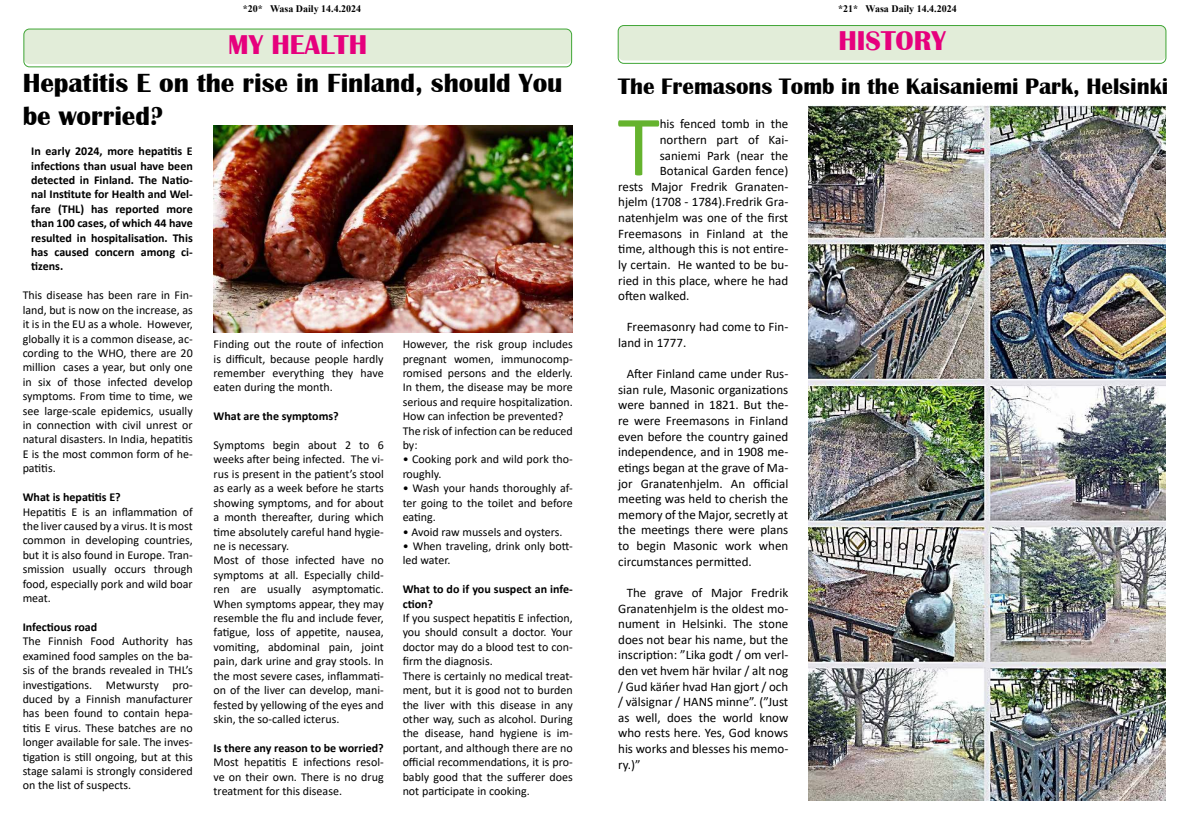
<style>
.page{position:relative;width:1191px;height:823px;background:#fff}
.page>*{position:absolute;margin:0;border:0;box-sizing:border-box;transform-origin:0 0}
.t1{font:86.7px "Calibri";color:#65b32e}
.t2{font:700 28px "Britannic";color:#e6007d}
.t3{font:700 27px/32.4px "Britannic";color:#000}
.t4{font:700 23px "Britannic";color:#000}
.t5{font:13px/15.6px "Calibri";color:#000;text-align:justify}
.t6{font:12px/14.4px "Calibri";color:#000;text-align:justify}
.t7{font:700 12px/14.4px "Calibri";color:#000;text-align:justify}
.t8{font:700 10px "Times New Roman";color:#000}
</style>
<div class="page">
<div style="left:24px;top:29px;width:547px;height:35px;background:#e2edd9;border-radius:6px"></div>
<div style="left:23px;top:29px;width:549px;height:38px;border:1px solid #3fa535;border-radius:6px"></div>
<img style="left:214px;top:125px;width:359px;height:207px">
<div style="left:618px;top:26px;width:548px;height:34px;background:#e2edd9;border-radius:6px"></div>
<div style="left:617px;top:25px;width:549px;height:39px;border:1px solid #3fa535;border-radius:6px"></div>
<img style="left:808px;top:105px;width:358px;height:694px">
<p class="t8" style="left:243px;top:2px;width:120px">*20* Wasa Daily 14.4.2024</p>
<p class="t8" style="left:838px;top:2px;width:120px">*21* Wasa Daily 14.4.2024</p>
<h2 class="t2" style="left:228px;top:29px;width:140px">MY HEALTH</h2>
<h2 class="t2" style="left:838px;top:25px;width:109px">HISTORY</h2>
<h3 class="t3" style="left:23px;top:67px;width:541px">Hepatitis E on the rise in Finland, should You be worried?</h3>
<p class="t7" style="left:31px;top:144px;width:163px">In early 2024, more hepatitis E infections than usual have been detected in Finland. The Natio&shy;nal Institute for Health and Wel&shy;fare (THL) has reported more than 100 cases, of which 44 have resulted in hospitalisation. This has caused concern among ci&shy;tizens.</p>
<p class="t6" style="left:23px;top:288px;width:172px">This disease has been rare in Fin&shy;land, but is now on the increase, as it is in the EU as a whole. However, globally it is a common disease, ac&shy;cording to the WHO, there are 20 million cases a year, but only one in six of those infected develop symptoms. From time to time, we see large-scale epidemics, usually in connection with civil unrest or natural disasters. In India, hepatitis E is the most common form of he&shy;patitis.</p>
<p class="t7" style="left:23px;top:489px;width:100px">What is hepatitis E?</p>
<p class="t6" style="left:23px;top:504px;width:172px">Hepatitis E is an inflammation of the liver caused by a virus. It is most common in developing countries, but it is also found in Europe. Tran&shy;smission usually occurs through food, especially pork and wild boar meat.</p>
<p class="t7" style="left:23px;top:619px;width:76px">Infectious road</p>
<p class="t6" style="left:23px;top:633px;width:172px">The Finnish Food Authority has examined food samples on the ba&shy;sis of the brands revealed in THL’s investigations. Metwursty pro&shy;duced by a Finnish manufacturer has been found to contain hepa&shy;titis E virus. These batches are no longer available for sale. The inves&shy;tigation is still ongoing, but at this stage salami is strongly considered on the list of suspects.</p>
<p class="t6" style="left:214px;top:336px;width:172px">Finding out the route of infection is difficult, because people hardly remember everything they have eaten during the month.</p>
<p class="t7" style="left:214px;top:408px;width:127px">What are the symptoms?</p>
<p class="t6" style="left:214px;top:437px;width:172px;text-align:left">Symptoms begin about 2 to 6 weeks after being infected. The vi&shy;rus is present in the patient’s stool as early as a week before he starts showing symptoms, and for about a month thereafter, during which time absolutely careful hand hygie&shy;ne is necessary.<br>Most of those infected have no symptoms at all. Especially child&shy;ren are usually asymptomatic.<br>When symptoms appear, they may resemble the flu and include fever, fatigue, loss of appetite, nausea, vomiting, abdominal pain, joint pain, dark urine and gray stools. In the most severe cases, inflammati&shy;on of the liver can develop, mani&shy;fested by yellowing of the eyes and skin, the so-called icterus.</p>
<p class="t7" style="left:214px;top:740px;width:172px">Is there any reason to be worried?</p>
<p class="t6" style="left:214px;top:754px;width:172px">Most hepatitis E infections resol&shy;ve on their own. There is no drug treatment for this disease.</p>
<p class="t6" style="left:403px;top:336px;width:172px;text-align:left">However, the risk group includes pregnant women, immunocomp&shy;romised persons and the elderly.<br>In them, the disease may be more serious and require hospitalization.<br>How can infection be prevented?<br>The risk of infection can be reduced by:</p>
<p class="t6" style="left:403px;top:451px;width:172px">• Cooking pork and wild pork tho&shy;roughly.</p>
<p class="t6" style="left:403px;top:480px;width:172px">• Wash your hands thoroughly af&shy;ter going to the toilet and before eating.</p>
<p class="t6" style="left:403px;top:523px;width:161px">• Avoid raw mussels and oysters.</p>
<p class="t6" style="left:403px;top:538px;width:172px">• When traveling, drink only bott&shy;led water.</p>
<p class="t7" style="left:403px;top:581px;width:172px">What to do if you suspect an infe&shy;ction?</p>
<p class="t6" style="left:403px;top:610px;width:172px;text-align:left">If you suspect hepatitis E infection, you should consult a doctor. Your doctor may do a blood test to con&shy;firm the diagnosis.<br>There is certainly no medical treat&shy;ment, but it is good not to burden the liver with this disease in any other way, such as alcohol. During the disease, hand hygiene is im&shy;portant, and although there are no official recommendations, it is pro&shy;bably good that the sufferer does not participate in cooking.</p>
<h3 class="t4" style="left:618px;top:73px;width:551px">The Fremasons Tomb in the Kaisaniemi Park, Helsinki</h3>
<h1 class="t1" style="left:617px;top:86px;width:44px">T</h1>
<p class="t5" style="left:660px;top:116px;width:130px">his fenced tomb in the</p>
<p class="t5" style="left:660px;top:131px;width:130px">northern part of Kai-</p>
<p class="t5" style="left:660px;top:147px;width:130px">saniemi Park (near the</p>
<p class="t5" style="left:660px;top:163px;width:130px">Botanical Garden fence)</p>
<p class="t5" style="left:618px;top:178px;width:172px">rests Major Fredrik Granaten-</p>
<p class="t5" style="left:618px;top:194px;width:172px">hjelm (1708 - 1784).Fredrik Gra-</p>
<p class="t5" style="left:618px;top:209px;width:172px">natenhjelm was one of the first</p>
<p class="t5" style="left:618px;top:225px;width:172px">Freemasons in Finland at the</p>
<p class="t5" style="left:618px;top:241px;width:172px">time, although this is not entire-</p>
<p class="t5" style="left:618px;top:256px;width:172px">ly certain. He wanted to be bu-</p>
<p class="t5" style="left:618px;top:272px;width:172px">ried in this place, where he had</p>
<p class="t5" style="left:618px;top:287px;width:73px">often walked.</p>
<p class="t5" style="left:618px;top:319px;width:172px;text-indent:9px">Freemasonry had come to Fin&shy;land in 1777.</p>
<p class="t5" style="left:618px;top:365px;width:172px;text-indent:9px">After Finland came under Rus&shy;sian rule, Masonic organizations were banned in 1821. But the&shy;re were Freemasons in Finland even before the country gained independence, and in 1908 me&shy;etings began at the grave of Ma&shy;jor Granatenhjelm. An official meeting was held to cherish the memory of the Major, secretly at the meetings there were plans to begin Masonic work when circumstances permitted.</p>
<p class="t5" style="left:618px;top:584px;width:172px;text-indent:9px">The grave of Major Fredrik Granatenhjelm is the oldest mo&shy;nument in Helsinki. The stone does not bear his name, but the inscription: ”Lika godt / om verl&shy;den vet hvem här hvilar / alt nog / Gud käńer hvad Han gjort / och / välsignar / HANS minne”. (”Just as well, does the world know who rests here. Yes, God knows his works and blesses his memo&shy;ry.)”</p>
</div>
